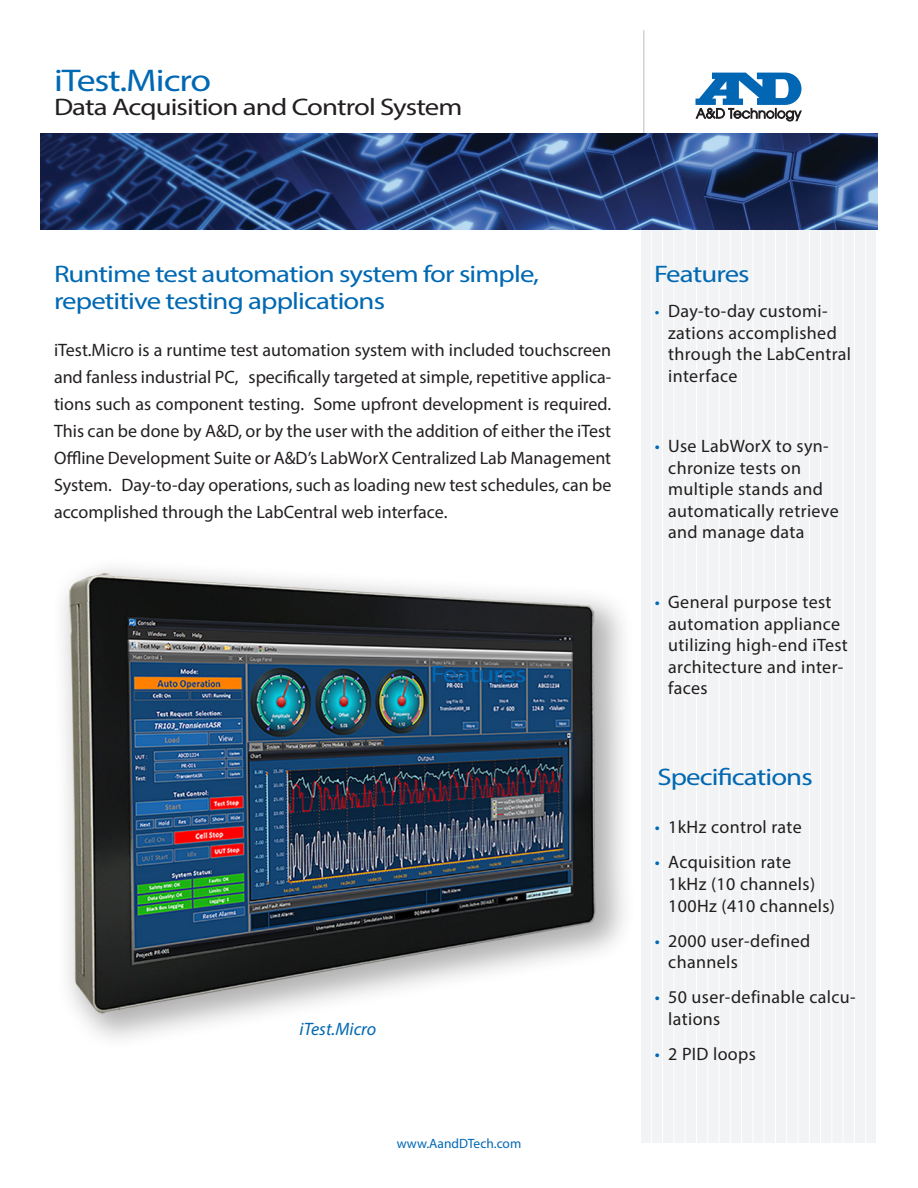
<style>
.page{position:relative;width:918px;height:1188px;background:#fff}
.page>*{position:absolute;margin:0;border:0;box-sizing:border-box;transform-origin:0 0}
.t1{font:31.5px "Myriad Pro";letter-spacing:-.03em;color:#0168b3;scale:1.2 1}
.t2{font:24px/27px "Myriad Pro";letter-spacing:-.03em;color:#0168b3;scale:1.2 1}
.t3{font:24px "Myriad Pro";letter-spacing:-.03em;color:#231f20;scale:1.2 1}
.t4{font:18px/27px "Myriad Pro";color:#231f20;text-align:justify}
.t5{font:18px/21.6px "Myriad Pro";letter-spacing:.02em;color:#201d1e}
.t6{font:italic 18px "Myriad Pro";color:#0168b3}
.t7{font:13.5px "Myriad Pro";color:#0168b3}
.s1{font-size:16.5px;color:#0168b3}
.s2{color:#0168b3}
</style>
<div class="page">
<div style="left:642px;top:222px;width:234px;height:921px;background:#f2f3f4"></div>
<hr style="left:643px;top:30px;width:2px;height:105px;background:#d1d2d4">
<img style="left:40px;top:134px;width:838px;height:96px">
<svg style="left:696px;top:73px;width:105px;height:48px"></svg>
<hr style="left:651px;top:230px;width:1px;height:933px;background:#fff">
<hr style="left:775px;top:230px;width:1px;height:933px;background:#fff">
<hr style="left:786px;top:230px;width:1px;height:933px;background:#fff">
<hr style="left:798px;top:230px;width:1px;height:933px;background:#fff">
<hr style="left:809px;top:230px;width:1px;height:933px;background:#fff">
<hr style="left:820px;top:230px;width:1px;height:933px;background:#fff">
<hr style="left:831px;top:230px;width:1px;height:933px;background:#fff">
<hr style="left:843px;top:230px;width:1px;height:933px;background:#fff">
<hr style="left:854px;top:230px;width:1px;height:933px;background:#fff">
<hr style="left:764px;top:230px;width:1px;height:933px;background:#fff">
<hr style="left:662px;top:230px;width:1px;height:933px;background:#fff">
<hr style="left:685px;top:230px;width:1px;height:933px;background:#fff">
<hr style="left:696px;top:230px;width:1px;height:933px;background:#fff">
<hr style="left:707px;top:230px;width:1px;height:933px;background:#fff">
<hr style="left:719px;top:230px;width:1px;height:933px;background:#fff">
<hr style="left:730px;top:230px;width:1px;height:933px;background:#fff">
<hr style="left:741px;top:230px;width:1px;height:933px;background:#fff">
<hr style="left:673px;top:230px;width:1px;height:933px;background:#fff">
<hr style="left:752px;top:230px;width:1px;height:933px;background:#fff">
<hr style="left:865px;top:230px;width:1px;height:933px;background:#fff">
<div style="left:51px;top:556px;width:585px;height:495px;background:#231f20;opacity:.35"></div>
<img style="left:63px;top:567px;width:540px;height:453px">
<p class="t1" style="left:54px;top:61px;width:132px">iTest.Micro</p>
<p class="t3" style="left:54px;top:92px;width:342px">Data Acquisition and Control System</p>
<p class="t2" style="left:54px;top:260px;width:406px">Runtime test automation system for simple, repetitive testing applications</p>
<p class="t4" style="left:54px;top:336px;width:559px">iTest.Micro is a runtime test automation system with included touchscreen and fanless industrial PC, specifically targeted at simple, repetitive applica&shy;tions such as component testing. Some upfront development is required.<br>This can be done by A&amp;D, or by the user with the addition of either the iTest Offline Development Suite or A&amp;D’s LabWorX Centralized Lab Management System. Day-to-day operations, such as loading new test schedules, can be accomplished through the LabCentral web interface.</p>
<p class="t2" style="left:431px;top:660px;width:81px">Features</p>
<p class="t6" style="left:300px;top:1018px;width:78px">iTest.Micro</p>
<p class="t7" style="left:397px;top:1135px;width:126px">www.AandDTech.com</p>
<p class="t2" style="left:654px;top:260px;width:81px">Features</p>
<p class="t5" style="left:668px;top:300px;width:184px;text-indent:-14px"><span class="s1">•</span> Day-to-day customi&shy;zations accomplished through the LabCentral interface</p>
<p class="t5" style="left:668px;top:435px;width:172px;text-indent:-14px"><span class="s2">•</span> Use LabWorX to syn&shy;chronize tests on multiple stands and automatically retrieve and manage data</p>
<p class="t5" style="left:668px;top:591px;width:181px;text-indent:-14px"><span class="s2">•</span> General purpose test automation appliance utilizing high-end iTest architecture and inter&shy;faces</p>
<p class="t2" style="left:657px;top:763px;width:131px">Specifications</p>
<p class="t5" style="left:655px;top:816px;width:149px"><span class="s2">•</span> 1kHz control rate</p>
<p class="t5" style="left:668px;top:851px;width:168px;text-indent:-14px"><span class="s2">•</span> Acquisition rate<br>1kHz (10 channels)<br>100Hz (410 channels)</p>
<p class="t5" style="left:668px;top:930px;width:144px;text-indent:-14px"><span class="s2">•</span> 2000 user-defined channels</p>
<p class="t5" style="left:668px;top:986px;width:189px;text-indent:-14px"><span class="s2">•</span> 50 user-definable calcu&shy;lations</p>
<p class="t5" style="left:655px;top:1043px;width:103px"><span class="s2">•</span> 2 PID loops</p>
</div>
